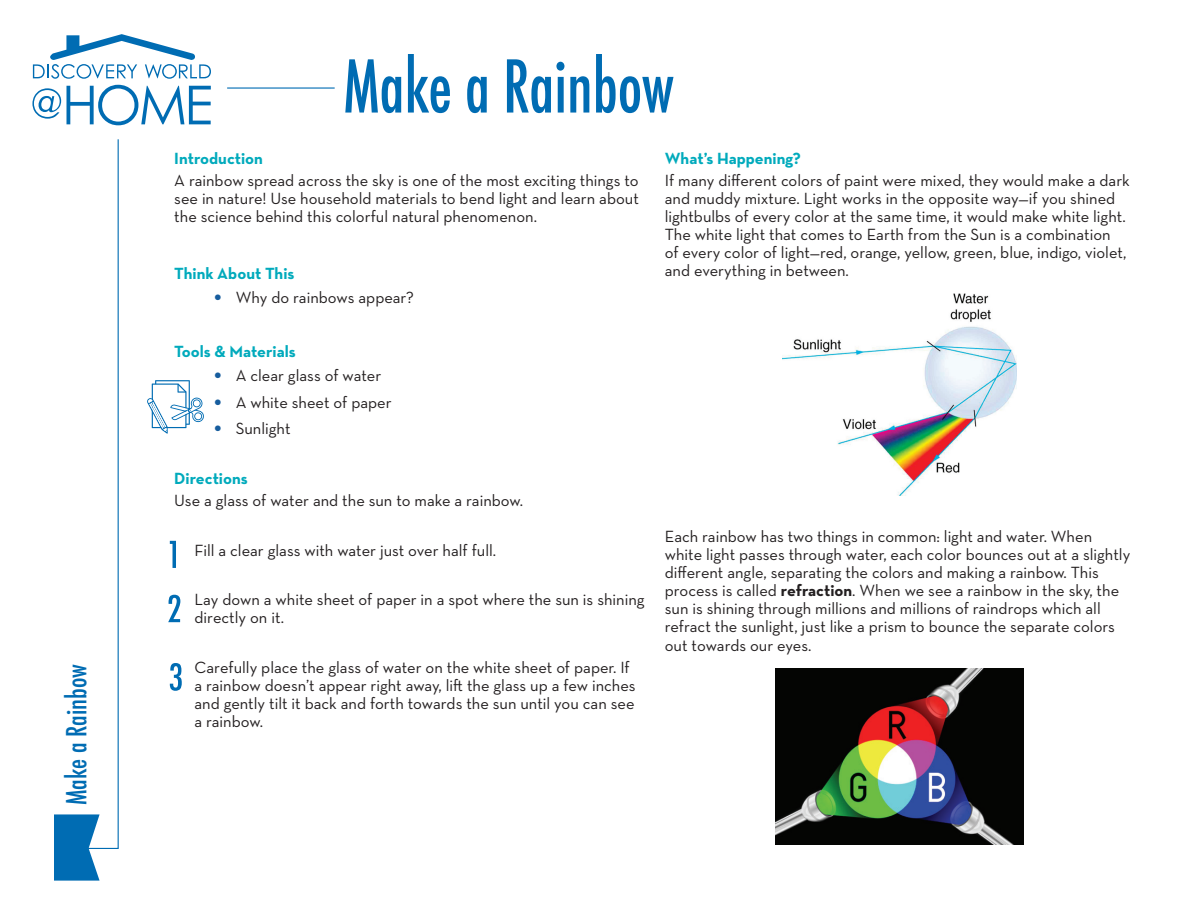
<style>
.page{position:relative;width:1188px;height:918px;background:#fff}
.page>*{position:absolute;margin:0;border:0;box-sizing:border-box;transform-origin:0 0}
.t1{font:500 condensed 70.5px "Futura";color:#006cb3;scale:.9 1}
.t2{font:500 condensed 27px "Futura";color:#006cb3}
.t3{font:16.5px/18px "Neutraface Text";color:#231f20}
.t4{font:700 16.5px "Neutraface Text";color:#00aabc}
.s1{font-weight:700}
</style>
<div class="page">
<svg style="left:33px;top:34px;width:178px;height:45px"></svg>
<svg style="left:32px;top:88px;width:29px;height:31px"></svg>
<svg style="left:67px;top:85px;width:144px;height:40px"></svg>
<hr style="left:227px;top:87px;width:108px;height:2px;background:#006cb3">
<svg style="left:54px;top:139px;width:65px;height:742px"></svg>
<svg style="left:170px;top:541px;width:6px;height:27px"></svg>
<svg style="left:147px;top:380px;width:57px;height:54px"></svg>
<svg style="left:170px;top:663px;width:12px;height:28px"></svg>
<svg style="left:168px;top:595px;width:12px;height:27px"></svg>
<img style="left:783px;top:293px;width:233px;height:203px">
<img style="left:775px;top:669px;width:249px;height:176px">
<h2 class="t2" style="left:59px;top:805px;width:142px;rotate:-90deg">Make a Rainbow</h2>
<h1 class="t1" style="left:343px;top:41px;width:369px">Make a Rainbow</h1>
<p class="t4" style="left:174px;top:148px;width:90px">Introduction</p>
<p class="t3" style="left:174px;top:172px;width:466px;text-align:justify">A rainbow spread across the sky is one of the most exciting things to see in nature! Use household materials to bend light and learn about the science behind this colorful natural phenomenon.</p>
<p class="t4" style="left:174px;top:263px;width:122px">Think About This</p>
<p class="t3" style="left:215px;top:288px;width:201px"><sup>●</sup> Why do rainbows appear?</p>
<p class="t4" style="left:174px;top:341px;width:123px">Tools &amp; Materials</p>
<p class="t3" style="left:215px;top:366px;width:168px"><sup>●</sup> A clear glass of water</p>
<p class="t3" style="left:215px;top:393px;width:178px"><sup>●</sup> A white sheet of paper</p>
<p class="t3" style="left:215px;top:419px;width:77px"><sup>●</sup> Sunlight</p>
<p class="t4" style="left:174px;top:468px;width:75px">Directions</p>
<p class="t3" style="left:174px;top:491px;width:350px">Use a glass of water and the sun to make a rainbow.</p>
<p class="t3" style="left:195px;top:541px;width:303px">Fill a clear glass with water just over half full.</p>
<p class="t3" style="left:195px;top:590px;width:452px">Lay down a white sheet of paper in a spot where the sun is shining directly on it.</p>
<p class="t3" style="left:195px;top:658px;width:443px">Carefully place the glass of water on the white sheet of paper. If a rainbow doesn’t appear right away, lift the glass up a few inches and gently tilt it back and forth towards the sun until you can see a rainbow.</p>
<p class="t4" style="left:665px;top:148px;width:138px">What’s Happening?</p>
<p class="t3" style="left:665px;top:172px;width:467px">If many different colors of paint were mixed, they would make a dark and muddy mixture. Light works in the opposite way—if you shined lightbulbs of every color at the same time, it would make white light.<br>The white light that comes to Earth from the Sun is a combination<br>of every color of light—red, orange, yellow, green, blue, indigo, violet, and everything in between.</p>
<p class="t3" style="left:665px;top:527px;width:467px">Each rainbow has two things in common: light and water. When white light passes through water, each color bounces out at a slightly different angle, separating the colors and making a rainbow. This process is called <span class="s1">refraction</span>. When we see a rainbow in the sky, the sun is shining through millions and millions of raindrops which all refract the sunlight, just like a prism to bounce the separate colors</p>
<p class="t3" style="left:665px;top:637px;width:148px">out towards our eyes.</p>
</div>
